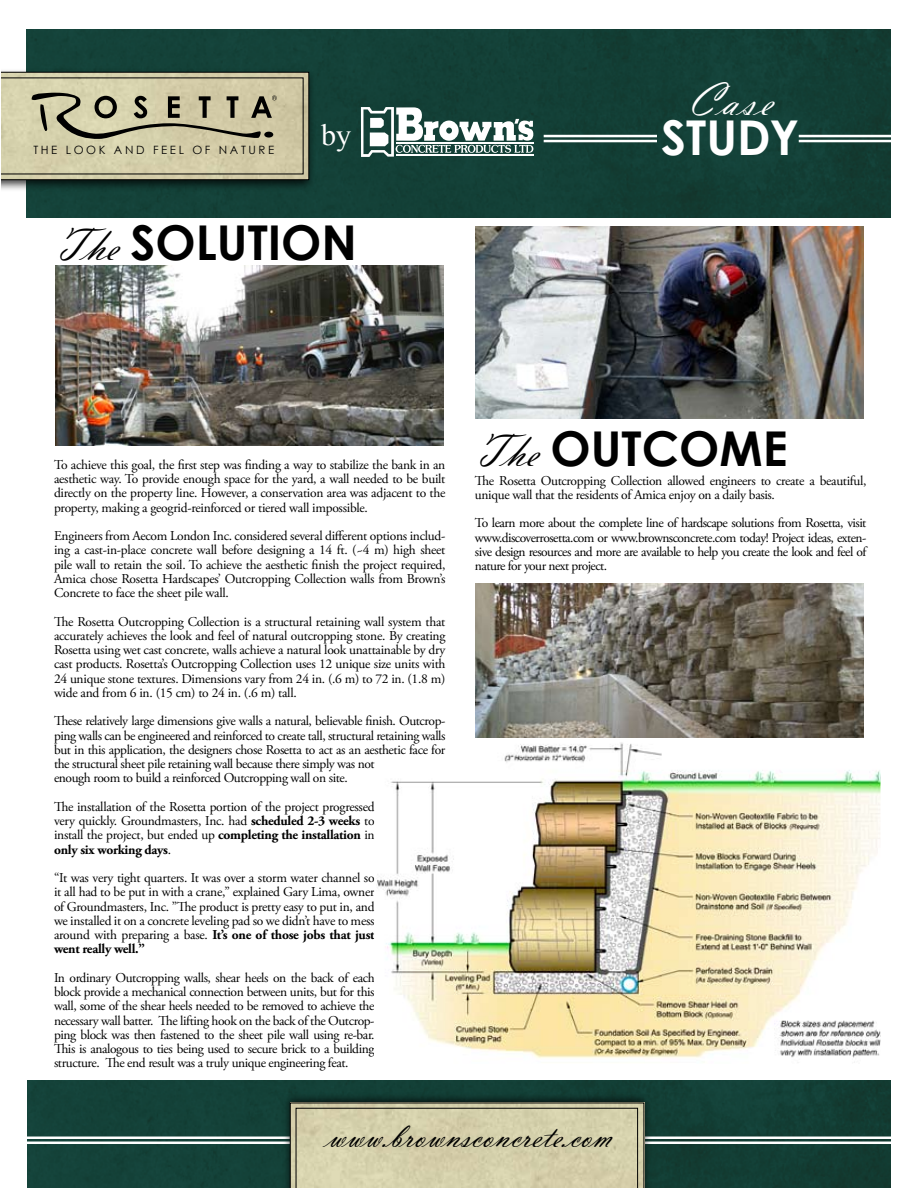
<style>
.page{position:relative;width:918px;height:1188px;background:#fff}
.page>*{position:absolute;margin:0;border:0;box-sizing:border-box;transform-origin:0 0}
.t1{font:700 48px "Century Gothic";color:#000}
.t2{font:700 48px "Century Gothic";color:#fff}
.t3{font:48px "Vladimir Script";color:#fff}
.t4{font:36.3px "Vladimir Script";color:#000}
.t5{font:30px "Times New Roman";color:#fff}
.t6{font:13.5px/14.2px "Adobe Garamond Pro";letter-spacing:-.03em;color:#000;text-align:justify}
.t7{font:11.4px "Century Gothic";letter-spacing:.23em;color:#000}
.s1{font-family:"Vladimir Script";font-weight:400}
.s2{font-weight:700}
</style>
<div class="page">
<svg style="left:26px;top:217px;width:865px;height:1px"></svg>
<div style="left:26px;top:29px;width:865px;height:188px;background:#134037"></div>
<hr style="left:544px;top:135px;width:113px;height:2px;background:#fff">
<hr style="left:544px;top:140px;width:113px;height:2px;background:#fff">
<hr style="left:799px;top:135px;width:119px;height:2px;background:#fff">
<hr style="left:799px;top:140px;width:119px;height:2px;background:#fff">
<div style="left:0;top:68px;width:316px;height:124px;background:#000;opacity:.75"></div>
<svg style="left:1px;top:72px;width:308px;height:108px;background:#beb998"></svg>
<hr style="left:0;top:37px;width:1px;height:318px;background:#fff">
<hr style="left:396px;top:142px;width:138px;height:1px;background:#fff">
<hr style="left:396px;top:154px;width:138px;height:1px;background:#fff">
<svg style="left:361px;top:107px;width:172px;height:50px"></svg>
<img style="left:55px;top:266px;width:389px;height:180px">
<img style="left:475px;top:226px;width:389px;height:192px">
<img style="left:475px;top:584px;width:389px;height:154px">
<img style="left:377px;top:742px;width:503px;height:321px">
<div style="left:27px;top:1080px;width:864px;height:108px;background:#134137"></div>
<hr style="left:0;top:1137px;width:918px;height:2px;background:#fff">
<hr style="left:0;top:1142px;width:918px;height:2px;background:#fff">
<div style="left:282px;top:1093px;width:370px;height:95px;background:#000;opacity:.75"></div>
<svg style="left:290px;top:1103px;width:354px;height:85px;background:#cfcaa6"></svg>
<p class="t7" style="left:33px;top:142px;width:242px">THE LOOK AND FEEL OF NATURE</p>
<h1 class="t3" style="left:688px;top:72px;width:87px">Case</h1>
<h3 class="t5" style="left:321px;top:114px;width:32px">by</h3>
<h1 class="t2" style="left:661px;top:101px;width:139px">STUDY</h1>
<h1 class="t1" style="left:54px;top:206px;width:305px"><span class="s1">The</span> SOLUTION</h1>
<p class="t6" style="left:54px;top:458px;width:393px">To achieve this goal, the first step was finding a way to stabilize the bank in an aesthetic way. To provide enough space for the yard, a wall needed to be built directly on the property line. However, a conservation area was adjacent to the property, making a geogrid-reinforced or tiered wall impossible.</p>
<p class="t6" style="left:54px;top:529px;width:393px">Engineers from Aecom London Inc. considered several different options includ&shy;ing a cast-in-place concrete wall before designing a 14 ft. (~4 m) high sheet pile wall to retain the soil. To achieve the aesthetic finish the project required, Amica chose Rosetta Hardscapes’ Outcropping Collection walls from Brown’s Concrete to face the sheet pile wall.</p>
<p class="t6" style="left:54px;top:615px;width:393px">The Rosetta Outcropping Collection is a structural retaining wall system that accurately achieves the look and feel of natural outcropping stone. By creating Rosetta using wet cast concrete, walls achieve a natural look unattainable by dry cast products. Rosetta’s Outcropping Collection uses 12 unique size units with 24 unique stone textures. Dimensions vary from 24 in. (.6 m) to 72 in. (1.8 m) wide and from 6 in. (15 cm) to 24 in. (.6 m) tall.</p>
<p class="t6" style="left:54px;top:714px;width:393px;text-align:left">These relatively large dimensions give walls a natural, believable finish. Outcrop&shy;ping walls can be engineered and reinforced to create tall, structural retaining walls but in this application, the designers chose Rosetta to act as an aesthetic face for the structural sheet pile retaining wall because there simply was not<br>enough room to build a reinforced Outcropping wall on site.</p>
<p class="t6" style="left:54px;top:800px;width:322px">The installation of the Rosetta portion of the project progressed very quickly. Groundmasters, Inc. had <span class="s2">scheduled 2-3 weeks</span> to install the project, but ended up <span class="s2">completing the installation</span> in <span class="s2">only six working days</span>.</p>
<p class="t6" style="left:54px;top:871px;width:322px">“It was very tight quarters. It was over a storm water channel so it all had to be put in with a crane,” explained Gary Lima, owner of Groundmasters, Inc. ”The product is pretty easy to put in, and we installed it on a concrete leveling pad so we didn’t have to mess around with preparing a base. <span class="s2">It’s one of those jobs that just went really well.”</span></p>
<p class="t6" style="left:54px;top:971px;width:322px">In ordinary Outcropping walls, shear heels on the back of each block provide a mechanical connection between units, but for this wall, some of the shear heels needed to be removed to achieve the necessary wall batter. The lifting hook on the back of the Outcrop&shy;ping block was then fastened to the sheet pile wall using re-bar.<br>This is analogous to ties being used to secure brick to a building structure. The end result was a truly unique engineering feat.</p>
<h1 class="t1" style="left:474px;top:412px;width:315px"><span class="s1">The</span> OUTCOME</h1>
<p class="t6" style="left:475px;top:474px;width:393px">The Rosetta Outcropping Collection allowed engineers to create a beautiful, unique wall that the residents of Amica enjoy on a daily basis.</p>
<p class="t6" style="left:475px;top:516px;width:393px">To learn more about the complete line of hardscape solutions from Rosetta, visit www.discoverrosetta.com or www.brownsconcrete.com today! Project ideas, exten&shy;sive design resources and more are available to help you create the look and feel of nature for your next project.</p>
<h2 class="t4" style="left:327px;top:1115px;width:287px">www.brownsconcrete.com</h2>
</div>
